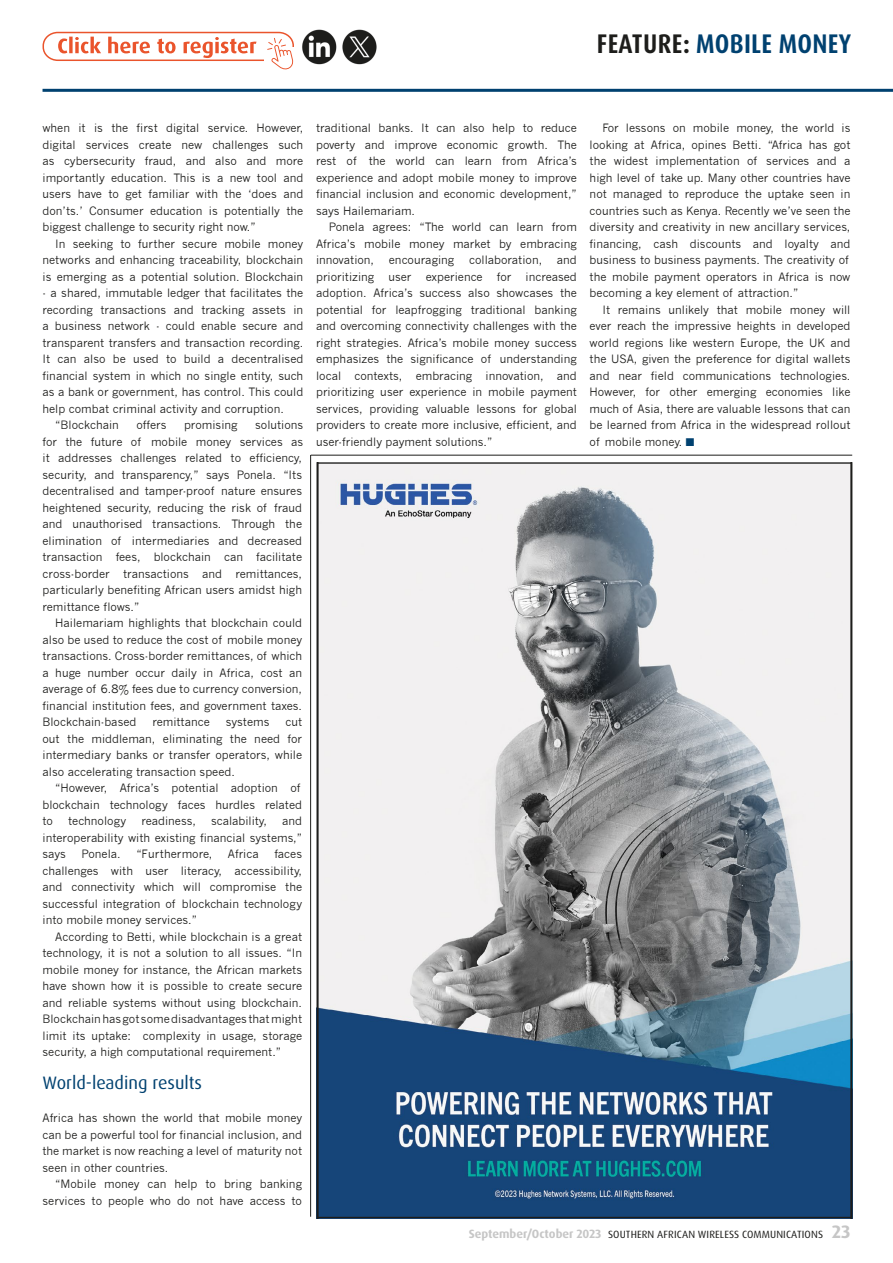
<style>
.page{position:relative;width:893px;height:1263px;background:#fff}
.page>*{position:absolute;margin:0;border:0;box-sizing:border-box;transform-origin:0 0}
.t1{font:700 condensed 27px "Dax Pro";letter-spacing:.01em;color:#004170}
.t2{font:18px "Dax Pro";color:#004170}
.t3{font:11.25px/16.5px "News Gothic";color:#1d1d1b;text-align:justify}
.t4{font:10.5px "Dax Pro";letter-spacing:.01em;color:#1d1d1b}
.s1{color:#1d1d1b}
.s2{color:#004170}
.s3{font-weight:700;font-size:12px;color:#c6c6c6}
.s4{font-weight:700;font-size:18px;color:#c6c6c6}
</style>
<div class="page">
<hr style="left:43px;top:89px;width:850px;height:3px;background:#004170">
<svg style="left:42px;top:31px;width:252px;height:39px"></svg>
<img style="left:342px;top:29px;width:35px;height:36px">
<img style="left:302px;top:29px;width:35px;height:36px">
<svg style="left:319px;top:464px;width:531px;height:752px"></svg>
<hr style="left:311px;top:455px;width:541px;height:1px;background:#1d1d1b">
<hr style="left:310px;top:455px;width:1px;height:762px;background:#1d1d1b">
<h1 class="t1" style="left:597px;top:26px;width:256px"><span class="s1">FEATURE:</span> MOBILE MONEY</h1>
<p class="t3" style="left:43px;top:120px;width:262px">when it is the first digital service. However, digital services create new challenges such as cybersecurity fraud, and also and more importantly education. This is a new tool and users have to get familiar with the ‘does and don’ts.’ Consumer education is potentially the biggest challenge to security right now.”</p>
<p class="t3" style="left:43px;top:235px;width:262px;text-indent:13px">In seeking to further secure mobile money networks and enhancing traceability, blockchain is emerging as a potential solution. Blockchain</p>
<p class="t3" style="left:43px;top:285px;width:262px">- a shared, immutable ledger that facilitates the</p>
<p class="t3" style="left:43px;top:301px;width:262px">recording transactions and tracking assets in</p>
<p class="t3" style="left:43px;top:318px;width:262px">a business network - could enable secure and</p>
<p class="t3" style="left:43px;top:334px;width:262px">transparent transfers and transaction recording.</p>
<p class="t3" style="left:43px;top:351px;width:262px">It can also be used to build a decentralised</p>
<p class="t3" style="left:43px;top:367px;width:262px">financial system in which no single entity, such</p>
<p class="t3" style="left:43px;top:384px;width:262px">as a bank or government, has control. This could</p>
<p class="t3" style="left:43px;top:400px;width:243px">help combat criminal activity and corruption.</p>
<p class="t3" style="left:55px;top:417px;width:65px">“Blockchain</p>
<p class="t3" style="left:136px;top:417px;width:32px">offers</p>
<p class="t3" style="left:184px;top:417px;width:55px">promising</p>
<p class="t3" style="left:43px;top:417px;width:262px;text-indent:213px">solutions for the future of mobile money services as it addresses challenges related to efficiency, security, and transparency,” says Ponela. “Its decentralised and tamper-proof nature ensures heightened security, reducing the risk of fraud and unauthorised transactions. Through the elimination of intermediaries and decreased transaction fees, blockchain can facilitate cross-border transactions and remittances, particularly benefiting African users amidst high remittance flows.”</p>
<p class="t3" style="left:43px;top:615px;width:261px;text-indent:13px">Hailemariam highlights that blockchain could also be used to reduce the cost of mobile money transactions. Cross-border remittances, of which a huge number occur daily in Africa, cost an average of 6.8% fees due to currency conversion, financial institution fees, and government taxes.<br>Blockchain-based</p>
<p class="t3" style="left:152px;top:714px;width:59px">remittance</p>
<p class="t3" style="left:226px;top:714px;width:45px">systems</p>
<p class="t3" style="left:43px;top:714px;width:261px;text-indent:243px">cut out the middleman, eliminating the need for intermediary banks or transfer operators, while also accelerating transaction speed.</p>
<p class="t3" style="left:43px;top:780px;width:261px;text-align:left;text-indent:13px">“However, Africa’s potential adoption of blockchain technology faces hurdles related to</p>
<p class="t3" style="left:43px;top:813px;width:261px;text-indent:240px">and interoperability with existing financial systems,” says</p>
<p class="t3" style="left:68px;top:813px;width:60px">technology</p>
<p class="t3" style="left:141px;top:813px;width:56px">readiness,</p>
<p class="t3" style="left:211px;top:813px;width:58px">scalability,</p>
<p class="t3" style="left:43px;top:846px;width:261px;text-indent:232px">faces challenges with user literacy, accessibility, and connectivity which will compromise the successful integration of blockchain technology into mobile money services.”</p>
<p class="t3" style="left:43px;top:928px;width:261px;text-indent:13px">According to Betti, while blockchain is a great technology, it is not a solution to all issues. “In mobile money for instance, the African markets have shown how it is possible to create secure and reliable systems without using blockchain.<br>Blockchain has got some disadvantages that might limit its uptake: complexity in usage, storage security, a high computational requirement.”</p>
<h2 class="t2" style="left:43px;top:1071px;width:161px">World-leading results</h2>
<p class="t3" style="left:43px;top:1110px;width:261px">Africa has shown the world that mobile money can be a powerful tool for financial inclusion, and the market is now reaching a level of maturity not seen in other countries.</p>
<p class="t3" style="left:43px;top:1176px;width:261px;text-align:right">“Mobile money can help to bring banking services to people who do not have access to</p>
<p class="t3" style="left:82px;top:846px;width:41px">Ponela.</p>
<p class="t3" style="left:136px;top:846px;width:77px">“Furthermore,</p>
<p class="t3" style="left:228px;top:846px;width:32px">Africa</p>
<p class="t3" style="left:316px;top:120px;width:262px">traditional banks. It can also help to reduce poverty and improve economic growth. The rest of the world can learn from Africa’s experience and adopt mobile money to improve financial inclusion and economic development,” says Hailemariam.</p>
<p class="t3" style="left:316px;top:219px;width:262px;text-indent:13px">Ponela agrees: “The world can learn from Africa’s mobile money market by embracing innovation,</p>
<p class="t3" style="left:389px;top:252px;width:67px">encouraging</p>
<p class="t3" style="left:469px;top:252px;width:75px">collaboration,</p>
<p class="t3" style="left:557px;top:252px;width:21px">and</p>
<p class="t3" style="left:316px;top:268px;width:262px;text-indent:209px">increased adoption. Africa’s success also showcases the potential for leapfrogging traditional banking and overcoming connectivity challenges with the right strategies. Africa’s mobile money success emphasizes the significance of understanding local contexts, embracing innovation, and prioritizing user experience in mobile payment services, providing valuable lessons for global providers to create more inclusive, efficient, and user-friendly payment solutions.”</p>
<p class="t3" style="left:316px;top:268px;width:60px">prioritizing</p>
<p class="t3" style="left:388px;top:268px;width:25px">user</p>
<p class="t3" style="left:426px;top:268px;width:59px">experience</p>
<p class="t3" style="left:497px;top:268px;width:16px">for</p>
<p class="t3" style="left:590px;top:120px;width:262px;text-align:left;text-indent:13px">For lessons on mobile money, the world is looking at Africa, opines Betti. “Africa has got the widest implementation of services and a high level of take up. Many other countries have not managed to reproduce the uptake seen in countries such as Kenya. Recently we’ve seen the diversity and creativity in new ancillary services, financing, cash discounts and loyalty and business to business payments. The creativity of the mobile payment operators in Africa is now becoming a key element of attraction.”</p>
<p class="t3" style="left:590px;top:301px;width:262px;text-indent:13px">It remains unlikely that mobile money will ever reach the impressive heights in developed world regions like western Europe, the UK and the USA, given the preference for digital wallets and near field communications technologies.<br>However, for other emerging economies like much of Asia, there are valuable lessons that can be learned from Africa in the widespread rollout of mobile money. <span class="s2">■</span></p>
<p class="t4" style="left:469px;top:1227px;width:383px"><span class="s3">September/October 2023</span> SOUTHERN AFRICAN WIRELESS COMMUNICATIONS <span class="s4">23</span></p>
</div>
